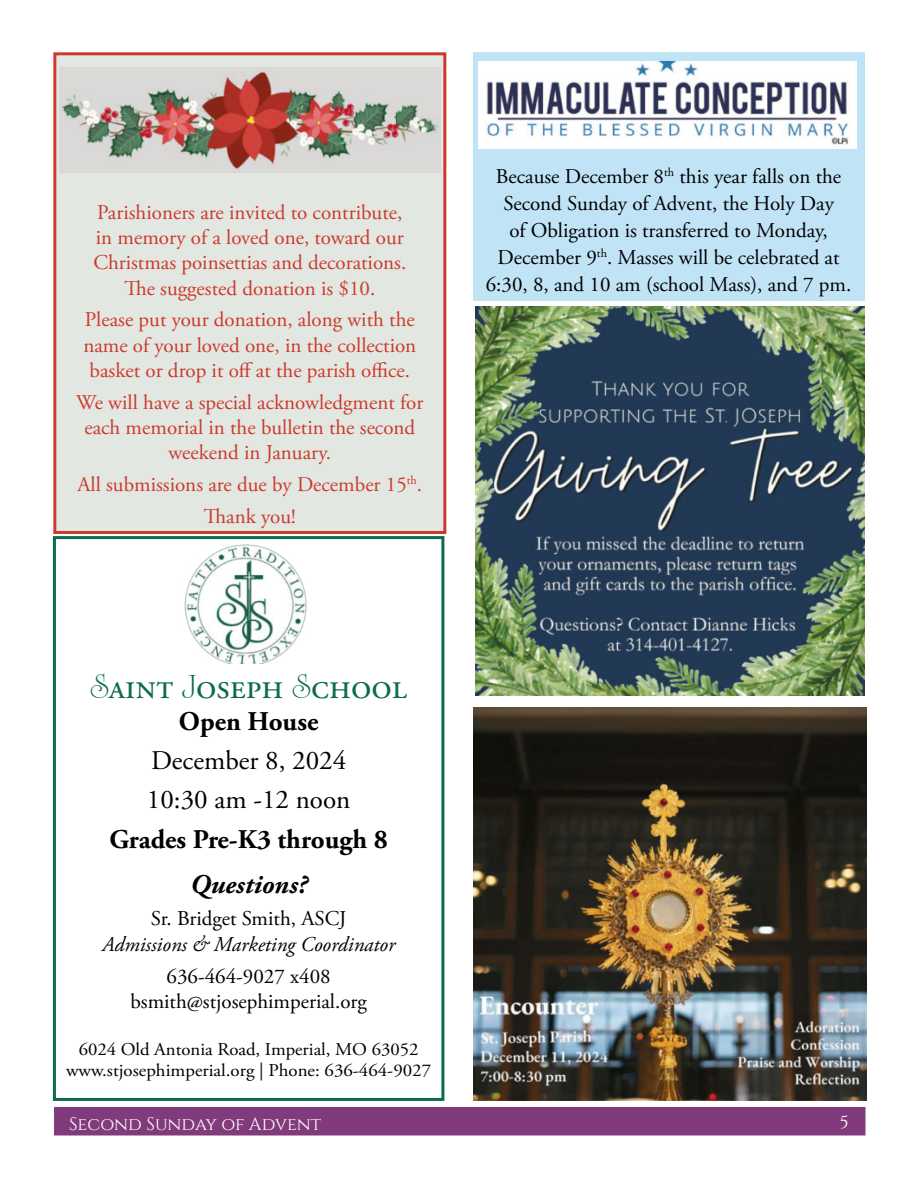
<style>
.page{position:relative;width:918px;height:1188px;background:#fff}
.page>*{position:absolute;margin:0;border:0;box-sizing:border-box;transform-origin:0 0}
.Pastor_Letter_body{font:36px "Adobe Garamond Pro";color:#0c6b4d}
.Pastor_Letter_body-2{font:700 27px "Adobe Garamond Pro";color:#000}
.Pastor_Letter_body-3{font:27px "Adobe Garamond Pro";color:#000}
.Pastor_Letter_body-4{font:italic 700 27px "Adobe Garamond Pro";color:#000}
.FDS_Letter_body{font:21px/25.2px "Adobe Garamond Pro";color:#cc392e;text-align:center}
.Letter_body{font:21px/27px "Adobe Garamond Pro";color:#000;text-align:center}
.Pastor_Letter_body-5{font:italic 21px/25.2px "Adobe Garamond Pro";color:#000;text-align:center}
.Pastor_Letter_body-6{font:21px/25.2px "Adobe Garamond Pro";color:#000;text-align:center}
.Pastor_Letter_body-7{font:18px/21.6px "Adobe Garamond Pro";color:#000;text-align:center;scale:1.04 1}
.t1{font:18px "Gkkfty Cinzel";color:#fff}
.t2{font:18px "Gfwpqj Cinzel";color:#fff}
.s1{font-family:"University Roman BT"}
.s2{font-style:normal}
</style>
<div class="page">
<div style="left:55px;top:1108px;width:810px;height:27px;background:#813a7b"></div>
<div style="left:54px;top:1107px;width:812px;height:29px;border:2px solid #813a7b"></div>
<div style="left:473px;top:52px;width:391px;height:248px;background:#c1e3f6"></div>
<img style="left:479px;top:61px;width:378px;height:87px">
<img style="left:473px;top:707px;width:393px;height:393px">
<div style="left:55px;top:54px;width:390px;height:478px;background:#e3e7e1"></div>
<div style="left:53px;top:52px;width:393px;height:482px;border:3px solid #cc392e"></div>
<img style="left:59px;top:68px;width:382px;height:105px">
<img style="left:184px;top:544px;width:123px;height:119px">
<div style="left:53px;top:536px;width:391px;height:565px;border:3px solid #0c6b4d"></div>
<img style="left:475px;top:307px;width:389px;height:389px">
<p class="FDS_Letter_body" style="left:93px;top:200px;width:314px">Parishioners are invited to contribute, in memory of a loved one, toward our Christmas poinsettias and decorations.<br>The suggested donation is $10.</p>
<p class="FDS_Letter_body" style="left:83px;top:308px;width:334px">Please put your donation, along with the name of your loved one, in the collection basket or drop it off at the parish office.</p>
<p class="FDS_Letter_body" style="left:76px;top:390px;width:349px">We will have a special acknowledgment for each memorial in the bulletin the second weekend in January.</p>
<p class="FDS_Letter_body" style="left:77px;top:473px;width:346px">All submissions are due by December 15<sup>th</sup>.</p>
<p class="FDS_Letter_body" style="left:204px;top:505px;width:93px">Thank you!</p>
<p class="Letter_body" style="left:486px;top:164px;width:367px">Because December 8<sup>th</sup> this year falls on the Second Sunday of Advent, the Holy Day<br>of Obligation is transferred to Monday, December 9<sup>th</sup>. Masses will be celebrated at 6:30, 8, and 10 am (school Mass), and 7 pm.</p>
<p class="Pastor_Letter_body" style="left:90px;top:665px;width:318px"><span class="s1">S</span>aint <span class="s1">J</span>oseph <span class="s1">S</span>chool</p>
<p class="Pastor_Letter_body-2" style="left:179px;top:706px;width:141px">Open House</p>
<p class="Pastor_Letter_body-3" style="left:151px;top:744px;width:197px">December 8, 2024</p>
<p class="Pastor_Letter_body-3" style="left:147px;top:784px;width:205px">10:30 am -12 noon</p>
<p class="Pastor_Letter_body-2" style="left:110px;top:823px;width:280px">Grades Pre-K3 through 8</p>
<p class="Pastor_Letter_body-4" style="left:190px;top:869px;width:119px">Questions?</p>
<p class="Pastor_Letter_body-5" style="left:102px;top:907px;width:295px"><span class="s2">Sr. Bridget Smith, ASCJ<br></span>Admissions &amp; Marketing Coordinator</p>
<p class="Pastor_Letter_body-6" style="left:130px;top:964px;width:238px">636-464-9027 x408 bsmith@stjosephimperial.org</p>
<p class="Pastor_Letter_body-7" style="left:66px;top:1039px;width:352px">6024 Old Antonia Road, Imperial, MO 63052 www.stjosephimperial.org | Phone: 636-464-9027</p>
<p class="t1" style="left:69px;top:1114px;width:254px">Second Sunday of Advent</p>
<p class="t2" style="left:840px;top:1111px;width:10px">5</p>
</div>
